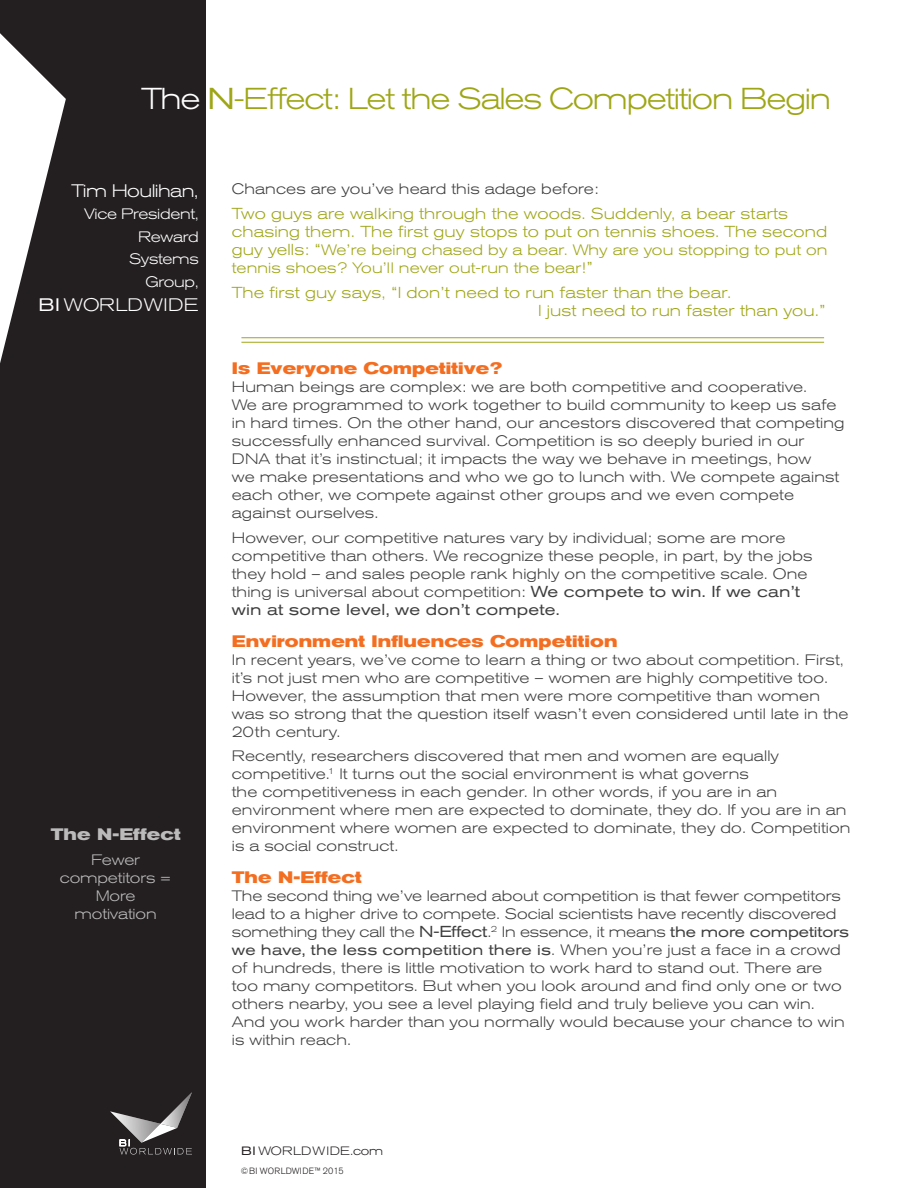
<style>
.page{position:relative;width:918px;height:1188px;background:#fff}
.page>*{position:absolute;margin:0;border:0;box-sizing:border-box;transform-origin:0 0}
.t1{font:300 expanded 30px "Akzidenz Grotesk BE";letter-spacing:-.04em;color:#9ea615}
.Title-author{font:300 expanded 18px "Akzidenz Grotesk BE";letter-spacing:-.03em;color:#fff}
.Title-author-2{font:300 expanded 18px "Akzidenz Grotesk BE";letter-spacing:.02em;color:#fff}
.t2{font:700 expanded 16.5px "Akzidenz Grotesk BE";letter-spacing:.01em;color:#f36e21}
.t3{font:700 expanded 16.5px "Akzidenz Grotesk BE";letter-spacing:.01em;color:#fff}
.t4{font:300 expanded 15.75px/18px "Akzidenz Grotesk BE";letter-spacing:.01em;color:#9ea615}
.t5{font:expanded 15.75px "Akzidenz Grotesk BE";letter-spacing:.01em;color:#3e3e3f}
.t6{font:300 expanded 15px/18px "Akzidenz Grotesk BE";letter-spacing:.01em;color:#3e3e3f}
.t7{font:300 expanded 15px/18px "Akzidenz Grotesk BE";letter-spacing:.01em;color:#9ea615}
.Title-author-3{font:300 expanded 15px/22.5px "Akzidenz Grotesk BE";letter-spacing:-.02em;color:#fff;text-align:right}
.t8{font:300 expanded 12px "Akzidenz Grotesk BE";letter-spacing:.01em;color:#231f20}
.t9{font:300 9px "Akzidenz Grotesk BE";letter-spacing:.01em;color:#231f20}
.s1{color:#fff}
.s2{font-weight:400}
.s3{font-size:15.75px}
.s4{font-weight:400;font-size:15.75px}
</style>
<div class="page">
<hr style="left:241px;top:337px;width:583px;height:1px;background:#9ea615">
<hr style="left:241px;top:342px;width:583px;height:1px;background:#9ea615">
<div style="left:0;top:0;width:206px;height:1188px;background:#231f20"></div>
<svg style="left:110px;top:1092px;width:82px;height:63px"></svg>
<svg style="left:0;top:33px;width:66px;height:330px"></svg>
<p class="t1" style="left:142px;top:82px;width:691px"><span class="s1">The</span> <span class="s2">N</span>-Effect: Let the Sales Competition Begin</p>
<p class="Title-author" style="left:71px;top:180px;width:129px">Tim Houlihan,</p>
<p class="Title-author-3" style="left:84px;top:203px;width:116px">Vice President,<br>Reward<br>Systems<br>Group,</p>
<p class="Title-author-2" style="left:38px;top:294px;width:162px"><span class="s2">BI</span> WORLDWIDE</p>
<p class="t3" style="left:51px;top:825px;width:131px">The N-Effect</p>
<p class="Title-author-3" style="left:60px;top:851px;width:113px;line-height:18px;text-align:center">Fewer competitors =<br>More motivation</p>
<p class="t6" style="left:232px;top:180px;width:368px">Chances are you’ve heard this adage before:</p>
<p class="t4" style="left:232px;top:205px;width:597px">Two guys are walking through the woods. Suddenly, a bear starts chasing them. The first guy stops to put on tennis shoes. The second</p>
<p class="t7" style="left:232px;top:241px;width:597px"><span class="s3">guy yells: “</span>We’re being chased by a bear. Why are you stopping to put on tennis shoes? You’ll never out-run the bear!<span class="s3">”</span></p>
<p class="t4" style="left:538px;top:284px;width:289px;text-indent:-306px">The first guy says, “I don’t need to run faster than the bear.<br>I just need to run faster than you.”</p>
<p class="t2" style="left:232px;top:359px;width:272px">Is Everyone Competitive?</p>
<p class="t6" style="left:232px;top:378px;width:614px">Human beings are complex: we are both competitive and cooperative.<br>We are programmed to work together to build community to keep us safe in hard times. On the other hand, our ancestors discovered that competing successfully enhanced survival. Competition is so deeply buried in our DNA that it’s instinctual; it impacts the way we behave in meetings, how<br>we make presentations and who we go to lunch with. We compete against each other, we compete against other groups and we even compete against ourselves.</p>
<p class="t6" style="left:232px;top:529px;width:582px">However, our competitive natures vary by individual; some are more competitive than others. We recognize these people, in part, by the jobs they hold – and sales people rank highly on the competitive scale. One thing is universal about competition: <span class="s4">We compete to win. If we can’t</span></p>
<p class="t5" style="left:232px;top:601px;width:330px">win at some level, we don’t compete.</p>
<p class="t2" style="left:232px;top:631px;width:387px">Environment Influences Competition</p>
<p class="t6" style="left:232px;top:651px;width:618px">In recent years, we’ve come to learn a thing or two about competition. First, it’s not just men who are competitive – women are highly competitive too.<br>However, the assumption that men were more competitive than women was so strong that the question itself wasn’t even considered until late in the 20th century.</p>
<p class="t6" style="left:232px;top:747px;width:620px">Recently, researchers discovered that men and women are equally competitive.<sup>1</sup> It turns out the social environment is what governs<br>the competitiveness in each gender. In other words, if you are in an environment where men are expected to dominate, they do. If you are in an environment where women are expected to dominate, they do. Competition is a social construct.</p>
<p class="t2" style="left:232px;top:868px;width:131px">The N-Effect</p>
<p class="t6" style="left:232px;top:887px;width:619px">The second thing we’ve learned about competition is that fewer competitors lead to a higher drive to compete. Social scientists have recently discovered something they call the <span class="s4">N-Effect</span>.<sup>2</sup> In essence, it means <span class="s2">the more competitors we have, the less competition there is</span>. When you’re just a face in a crowd of hundreds, there is little motivation to work hard to stand out. There are too many competitors. But when you look around and find only one or two others nearby, you see a level playing field and truly believe you can win.<br>And you work harder than you normally would because your chance to win is within reach.</p>
<p class="t8" style="left:241px;top:1144px;width:144px"><span class="s2">BI</span> WORLDWIDE.com</p>
<p class="t9" style="left:241px;top:1166px;width:105px">©BI WORLDWIDE™ 2015</p>
</div>
